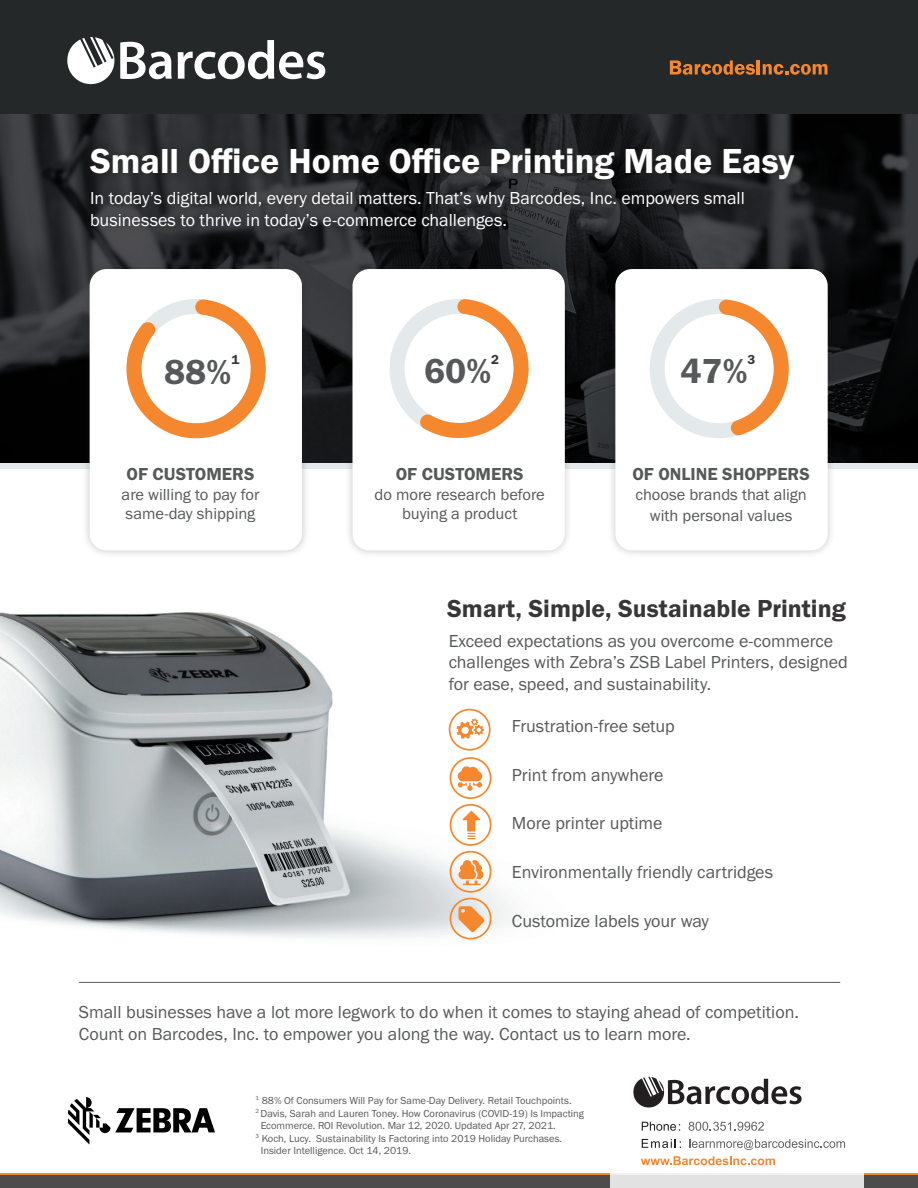
<style>
.page{position:relative;width:918px;height:1188px;background:#fff}
.page>*{position:absolute;margin:0;border:0;box-sizing:border-box;transform-origin:0 0}
.t1{font:36px "Franklin Gothic URW Dem";color:#fff}
.t2{font:36px "Franklin Gothic URW Dem";color:#57585a}
.t3{font:25.5px "Franklin Gothic URW Dem";color:#383637}
.t4{font:18px/21.6px "Franklin Gothic URW Boo";color:#57585a}
.t5{font:18px/21.6px "Franklin Gothic URW Boo";color:#fff}
.t6{font:18px "Franklin Gothic URW Dem";color:#57585a}
.t7{font:16.5px/19.8px "Franklin Gothic URW Boo";color:#57585a;text-align:center}
.t8{font:13.5px "Franklin Gothic URW Dem";color:#383637}
.t9{font:10.5px "Franklin Gothic URW Boo";color:#57585a}
</style>
<div class="page">
<img style="left:0;top:114px;width:918px;height:349px">
<div style="left:0;top:463px;width:918px;height:6px;background:#e5e9eb"></div>
<img style="left:0;top:612px;width:512px;height:326px">
<svg style="left:68px;top:1097px;width:147px;height:48px"></svg>
<div style="left:82px;top:140px;width:720px;height:47px;background:#231f20;opacity:.75"></div>
<div style="left:83px;top:183px;width:668px;height:53px;background:#231f20;opacity:.75"></div>
<svg style="left:0;top:1174px;width:918px;height:2px"></svg>
<div style="left:0;top:1176px;width:918px;height:12px;background:#4d4c4c"></div>
<svg style="left:611px;top:1076px;width:253px;height:112px"></svg>
<div style="left:81px;top:261px;width:229px;height:298px;background:#231f20;opacity:.25"></div>
<div style="left:90px;top:269px;width:212px;height:281px;background:#fff;border-radius:17px"></div>
<svg style="left:126px;top:299px;width:140px;height:140px"></svg>
<div style="left:344px;top:261px;width:229px;height:298px;background:#231f20;opacity:.25"></div>
<div style="left:353px;top:269px;width:212px;height:281px;background:#fff;border-radius:17px"></div>
<svg style="left:389px;top:299px;width:140px;height:139px"></svg>
<div style="left:607px;top:261px;width:229px;height:298px;background:#231f20;opacity:.25"></div>
<div style="left:615px;top:269px;width:213px;height:281px;background:#fff;border-radius:17px"></div>
<svg style="left:650px;top:299px;width:139px;height:139px"></svg>
<hr style="left:79px;top:982px;width:761px;height:1px;background:#545a5f">
<div style="left:449px;top:709px;width:42px;height:42px;border:2px solid #f5882f;border-radius:50%"></div>
<div style="left:450px;top:757px;width:41px;height:42px;border:2px solid #f5882f;border-radius:50%"></div>
<div style="left:450px;top:804px;width:41px;height:42px;border:2px solid #f5882f;border-radius:50%"></div>
<div style="left:450px;top:851px;width:41px;height:42px;border:2px solid #f5882f;border-radius:50%"></div>
<div style="left:450px;top:898px;width:41px;height:42px;border:2px solid #f5882f;border-radius:50%"></div>
<div style="left:0;top:0;width:918px;height:114px;background:#252829"></div>
<svg style="left:67px;top:37px;width:47px;height:47px"></svg>
<svg style="left:120px;top:40px;width:205px;height:39px"></svg>
<svg style="left:670px;top:60px;width:85px;height:15px"></svg>
<hr style="left:757px;top:60px;width:3px;height:14px;background:#f5882f">
<svg style="left:763px;top:64px;width:65px;height:11px"></svg>
<svg style="left:456px;top:718px;width:28px;height:21px"></svg>
<svg style="left:458px;top:766px;width:24px;height:25px"></svg>
<svg style="left:458px;top:860px;width:26px;height:25px"></svg>
<svg style="left:458px;top:906px;width:26px;height:26px"></svg>
<svg style="left:462px;top:811px;width:18px;height:28px"></svg>
<h1 class="t1" style="left:90px;top:138px;width:706px">Small Office Home Office Printing Made Easy</h1>
<p class="t5" style="left:90px;top:187px;width:656px">In today’s digital world, every detail matters. That’s why Barcodes, Inc. empowers small businesses to thrive in today’s e-commerce challenges.</p>
<h1 class="t2" style="left:164px;top:349px;width:69px">88%</h1>
<p class="t8" style="left:231px;top:351px;width:9px">1</p>
<p class="t6" style="left:127px;top:463px;width:129px">OF CUSTOMERS</p>
<p class="t7" style="left:122px;top:484px;width:139px;text-align:left">are willing to pay for same-day shipping</p>
<h1 class="t2" style="left:424px;top:349px;width:69px">60%</h1>
<p class="t8" style="left:491px;top:351px;width:9px">2</p>
<p class="t6" style="left:396px;top:463px;width:129px">OF CUSTOMERS</p>
<p class="t7" style="left:375px;top:484px;width:172px">do more research before buying a product</p>
<h1 class="t2" style="left:680px;top:349px;width:69px">47%</h1>
<p class="t8" style="left:748px;top:351px;width:9px">3</p>
<p class="t6" style="left:632px;top:463px;width:179px">OF ONLINE SHOPPERS</p>
<p class="t7" style="left:635px;top:483px;width:173px;line-height:21.6px">choose brands that align with personal values</p>
<h2 class="t3" style="left:447px;top:593px;width:400px">Smart, Simple, Sustainable Printing</h2>
<p class="t4" style="left:449px;top:629px;width:401px">Exceed expectations as you overcome e-commerce challenges with Zebra’s ZSB Label Printers, designed for ease, speed, and sustainability.</p>
<p class="t4" style="left:512px;top:715px;width:164px">Frustration-free setup</p>
<p class="t4" style="left:512px;top:764px;width:153px">Print from anywhere</p>
<p class="t4" style="left:512px;top:812px;width:152px">More printer uptime</p>
<p class="t4" style="left:512px;top:861px;width:263px">Environmentally friendly cartridges</p>
<p class="t4" style="left:512px;top:910px;width:199px">Customize labels your way</p>
<p class="t4" style="left:79px;top:1001px;width:722px">Small businesses have a lot more legwork to do when it comes to staying ahead of competition.<br>Count on Barcodes, Inc. to empower you along the way. Contact us to learn more.</p>
<p class="t9" style="left:255px;top:1094px;width:318px"><sup>1</sup> 88% Of Consumers Will Pay for Same-Day Delivery. Retail Touchpoints.</p>
<p class="t9" style="left:255px;top:1107px;width:330px"><sup>2</sup> Davis, Sarah and Lauren Toney. How Coronavirus (COVID-19) Is Impacting</p>
<p class="t9" style="left:261px;top:1119px;width:297px">Ecommerce. ROI Revolution. Mar 12, 2020. Updated Apr 27, 2021.</p>
<p class="t9" style="left:255px;top:1132px;width:308px"><sup>3</sup> Koch, Lucy. Sustainability Is Factoring into 2019 Holiday Purchases.</p>
<p class="t9" style="left:261px;top:1144px;width:152px">Insider Intelligence. Oct 14, 2019.</p>
</div>
